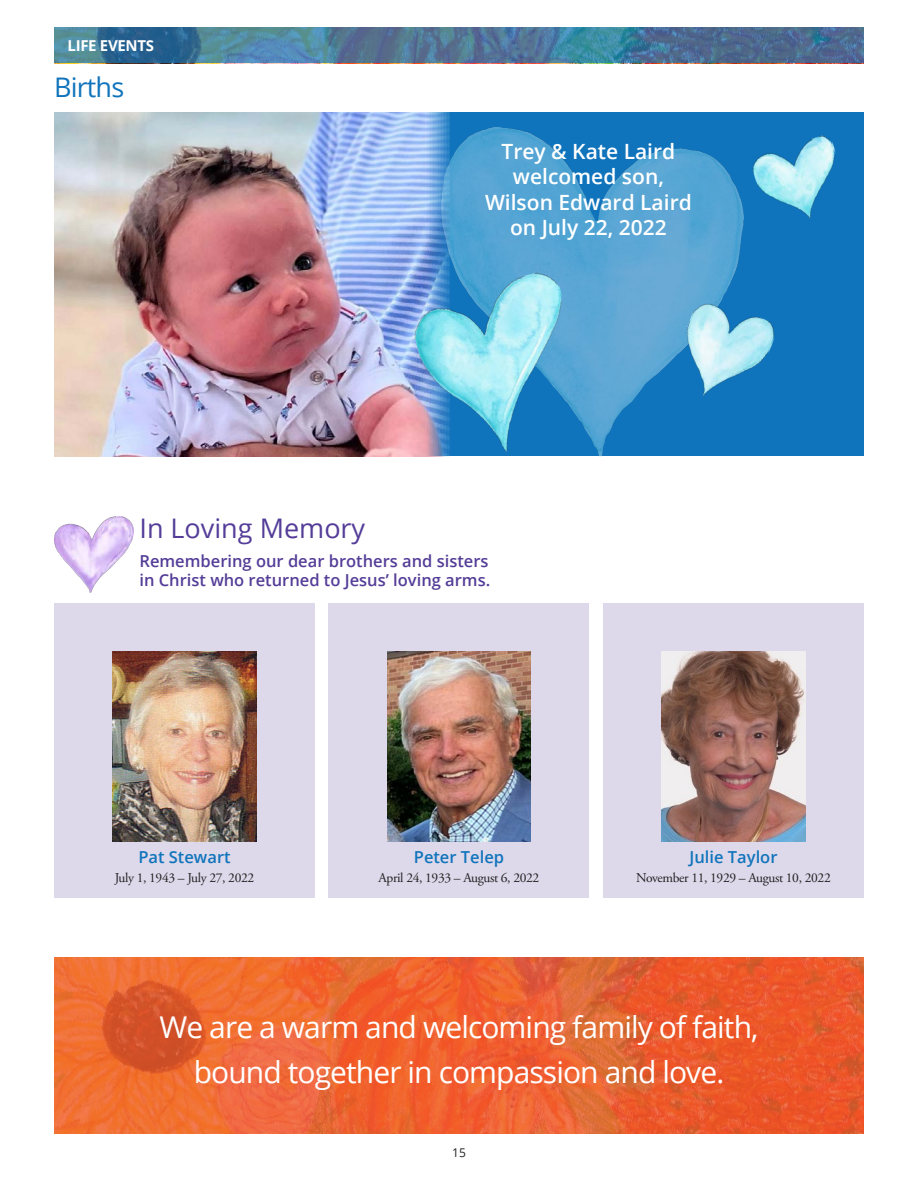
<style>
.page{position:relative;width:918px;height:1188px;background:#fff}
.page>*{position:absolute;margin:0;border:0;box-sizing:border-box;transform-origin:0 0}
._10_Head{font:30px/45px "Open Sans";letter-spacing:-.03em;color:#fff;text-align:center}
._10_Head-2{font:27px "Open Sans";color:#543d98}
._10_Head-3{font:27px "Open Sans";letter-spacing:-.03em;color:#1074bc}
._20_Subhead{font:600 21px/25.5px "Open Sans";color:#fff;text-align:center}
._20_Subhead-2{font:600 16.5px/19.5px "Open Sans";color:#543d98}
._20_Subhead-3{font:600 16.5px "Open Sans";color:#1074bc}
._00_Section_Title{font:700 15px "Open Sans";letter-spacing:-.02em;color:#fff}
._50_Body{font:13.5px "Adobe Garamond Pro";letter-spacing:-.025em;color:#231f20}
.t1{font:12px "Open Sans";color:#231f20}
</style>
<div class="page">
<svg style="left:54px;top:27px;width:810px;height:36px;background:#497798"></svg>
<div style="left:184px;top:112px;width:680px;height:344px;background:#1074bc"></div>
<img style="left:450px;top:127px;width:293px;height:329px">
<img style="left:54px;top:112px;width:396px;height:344px">
<div style="left:54px;top:603px;width:261px;height:294px;background:#ddd8ea"></div>
<div style="left:328px;top:603px;width:262px;height:294px;background:#ddd8ea"></div>
<div style="left:603px;top:603px;width:261px;height:294px;background:#ddd8ea"></div>
<img style="left:387px;top:651px;width:144px;height:191px">
<img style="left:112px;top:651px;width:144px;height:191px">
<img style="left:662px;top:651px;width:143px;height:191px">
<svg style="left:54px;top:958px;width:810px;height:176px;background:#eb6230"></svg>
<img style="left:54px;top:516px;width:80px;height:77px">
<img style="left:666px;top:294px;width:109px;height:118px">
<img style="left:752px;top:135px;width:84px;height:84px">
<img style="left:407px;top:268px;width:189px;height:189px">
<p class="_00_Section_Title" style="left:68px;top:35px;width:88px">LIFE EVENTS</p>
<p class="_10_Head-3" style="left:54px;top:69px;width:72px">Births</p>
<p class="_20_Subhead" style="left:502px;top:138px;width:175px">Trey &amp; Kate Laird welcomed son,</p>
<p class="_20_Subhead" style="left:485px;top:189px;width:208px">Wilson Edward Laird on July 22, 2022</p>
<p class="_10_Head-2" style="left:140px;top:510px;width:227px">In Loving Memory</p>
<p class="_20_Subhead-2" style="left:140px;top:550px;width:352px">Remembering our dear brothers and sisters in Christ who returned to Jesus’ loving arms.</p>
<p class="_20_Subhead-3" style="left:138px;top:845px;width:94px">Pat Stewart</p>
<p class="_50_Body" style="left:115px;top:870px;width:141px">July 1, 1943 – July 27, 2022</p>
<p class="_20_Subhead-3" style="left:414px;top:845px;width:92px">Peter Telep</p>
<p class="_50_Body" style="left:379px;top:870px;width:162px">April 24, 1933 – August 6, 2022</p>
<p class="_20_Subhead-3" style="left:690px;top:845px;width:89px">Julie Taylor</p>
<p class="_50_Body" style="left:636px;top:870px;width:196px">November 11, 1929 – August 10, 2022</p>
<p class="_10_Head" style="left:160px;top:1004px;width:601px">We are a warm and welcoming family of faith, bound together in compassion and love.</p>
<p class="t1" style="left:452px;top:1144px;width:15px">15</p>
</div>
